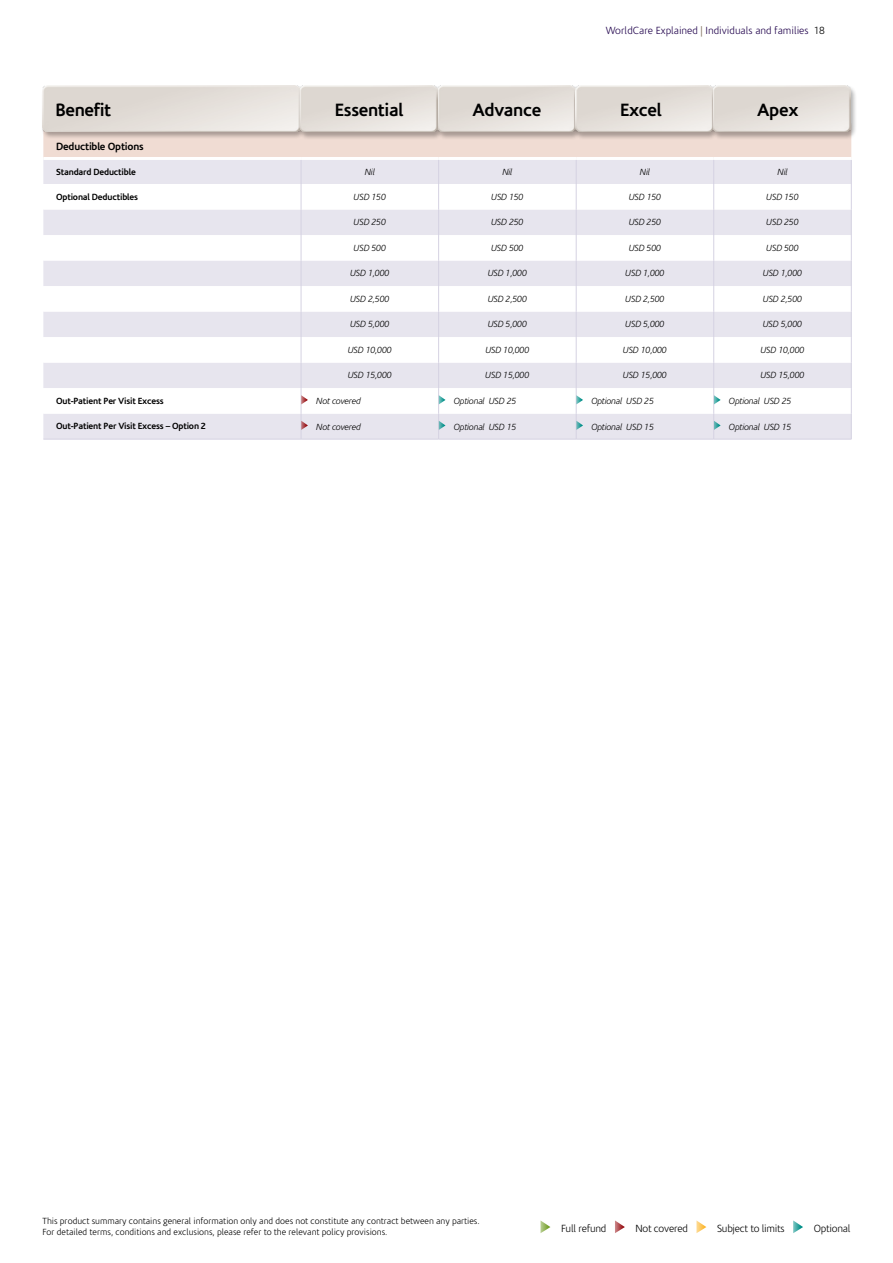
<style>
.page{position:relative;width:893px;height:1263px;background:#fff}
.page>*{position:absolute;margin:0;border:0;box-sizing:border-box;transform-origin:0 0}
.t1{font:700 18px "Corisande";letter-spacing:-.02em;color:#000}
.t2{font:300 10.5px "Corisande";color:#1f004b}
.t3{font:300 10.5px "Corisande";letter-spacing:-.02em;color:#000}
.t4{font:700 10.5px "Corisande";letter-spacing:-.02em;color:#000}
.t5{font:italic 300 9px "Corisande";letter-spacing:-.02em;color:#000}
.t6{font:300 9px/10.8px "Corisande";color:#000}
.t7{font:700 9px "Corisande";letter-spacing:-.02em;color:#000}
.s1{color:#7c6a55}
.s2{color:#000}
</style>
<div class="page">
<hr style="left:43px;top:439px;width:258px;height:1px;background:#d5d2e2">
<hr style="left:301px;top:439px;width:138px;height:1px;background:#d5d2e2">
<hr style="left:439px;top:439px;width:137px;height:1px;background:#d5d2e2">
<hr style="left:576px;top:439px;width:138px;height:1px;background:#d5d2e2">
<hr style="left:714px;top:439px;width:137px;height:1px;background:#d5d2e2">
<svg style="left:43px;top:139px;width:809px;height:300px"></svg>
<div style="left:41px;top:86px;width:264px;height:53px;background:#000;opacity:.3"></div>
<img style="left:43px;top:85px;width:255px;height:47px">
<div style="left:298px;top:85px;width:146px;height:55px;background:#000;opacity:.3"></div>
<div style="left:436px;top:85px;width:146px;height:55px;background:#000;opacity:.3"></div>
<div style="left:574px;top:85px;width:145px;height:55px;background:#000;opacity:.3"></div>
<div style="left:711px;top:85px;width:146px;height:55px;background:#000;opacity:.3"></div>
<svg style="left:540px;top:1220px;width:10px;height:13px"></svg>
<svg style="left:615px;top:1220px;width:10px;height:13px"></svg>
<svg style="left:793px;top:1220px;width:10px;height:13px"></svg>
<svg style="left:696px;top:1220px;width:10px;height:13px"></svg>
<p class="t2" style="left:606px;top:25px;width:221px">WorldCare Explained <span class="s1">|</span> Individuals and families <span class="s2">18</span></p>
<h1 class="t1" style="left:56px;top:99px;width:57px">Benefit</h1>
<h1 class="t1" style="left:335px;top:99px;width:70px">Essential</h1>
<h1 class="t1" style="left:473px;top:99px;width:70px">Advance</h1>
<h1 class="t1" style="left:620px;top:99px;width:43px">Excel</h1>
<h1 class="t1" style="left:757px;top:99px;width:43px">Apex</h1>
<p class="t4" style="left:56px;top:140px;width:89px">Deductible Options</p>
<p class="t7" style="left:56px;top:167px;width:81px">Standard Deductible</p>
<p class="t5" style="left:365px;top:167px;width:12px">Nil</p>
<p class="t5" style="left:502px;top:167px;width:12px">Nil</p>
<p class="t5" style="left:640px;top:167px;width:12px">Nil</p>
<p class="t5" style="left:777px;top:167px;width:12px">Nil</p>
<p class="t7" style="left:56px;top:192px;width:83px">Optional Deductibles</p>
<p class="t5" style="left:354px;top:192px;width:34px">USD 150</p>
<p class="t5" style="left:491px;top:192px;width:34px">USD 150</p>
<p class="t5" style="left:629px;top:192px;width:34px">USD 150</p>
<p class="t5" style="left:766px;top:192px;width:34px">USD 150</p>
<p class="t5" style="left:354px;top:217px;width:34px">USD 250</p>
<p class="t5" style="left:491px;top:217px;width:34px">USD 250</p>
<p class="t5" style="left:629px;top:217px;width:34px">USD 250</p>
<p class="t5" style="left:766px;top:217px;width:34px">USD 250</p>
<p class="t5" style="left:354px;top:243px;width:34px">USD 500</p>
<p class="t5" style="left:491px;top:243px;width:34px">USD 500</p>
<p class="t5" style="left:629px;top:243px;width:34px">USD 500</p>
<p class="t5" style="left:766px;top:243px;width:34px">USD 500</p>
<p class="t5" style="left:350px;top:268px;width:41px">USD 1,000</p>
<p class="t5" style="left:488px;top:268px;width:41px">USD 1,000</p>
<p class="t5" style="left:625px;top:268px;width:41px">USD 1,000</p>
<p class="t5" style="left:763px;top:268px;width:41px">USD 1,000</p>
<p class="t5" style="left:350px;top:294px;width:41px">USD 2,500</p>
<p class="t5" style="left:488px;top:294px;width:41px">USD 2,500</p>
<p class="t5" style="left:625px;top:294px;width:41px">USD 2,500</p>
<p class="t5" style="left:763px;top:294px;width:41px">USD 2,500</p>
<p class="t5" style="left:350px;top:319px;width:41px">USD 5,000</p>
<p class="t5" style="left:488px;top:319px;width:41px">USD 5,000</p>
<p class="t5" style="left:625px;top:319px;width:41px">USD 5,000</p>
<p class="t5" style="left:763px;top:319px;width:41px">USD 5,000</p>
<p class="t5" style="left:348px;top:345px;width:46px">USD 10,000</p>
<p class="t5" style="left:485px;top:345px;width:46px">USD 10,000</p>
<p class="t5" style="left:623px;top:345px;width:46px">USD 10,000</p>
<p class="t5" style="left:760px;top:345px;width:46px">USD 10,000</p>
<p class="t5" style="left:348px;top:370px;width:46px">USD 15,000</p>
<p class="t5" style="left:485px;top:370px;width:46px">USD 15,000</p>
<p class="t5" style="left:623px;top:370px;width:46px">USD 15,000</p>
<p class="t5" style="left:760px;top:370px;width:46px">USD 15,000</p>
<p class="t7" style="left:56px;top:396px;width:109px">Out-Patient Per Visit Excess</p>
<p class="t5" style="left:316px;top:397px;width:46px">Not covered</p>
<p class="t5" style="left:454px;top:397px;width:64px">Optional USD 25</p>
<p class="t5" style="left:591px;top:397px;width:64px">Optional USD 25</p>
<p class="t5" style="left:729px;top:397px;width:64px">Optional USD 25</p>
<p class="t7" style="left:56px;top:421px;width:151px">Out-Patient Per Visit Excess – Option 2</p>
<p class="t5" style="left:316px;top:422px;width:46px">Not covered</p>
<p class="t5" style="left:454px;top:422px;width:64px">Optional USD 15</p>
<p class="t5" style="left:591px;top:422px;width:64px">Optional USD 15</p>
<p class="t5" style="left:729px;top:422px;width:64px">Optional USD 15</p>
<p class="t6" style="left:43px;top:1216px;width:439px">This product summary contains general information only and does not constitute any contract between any parties.<br>For detailed terms, conditions and exclusions, please refer to the relevant policy provisions.</p>
<p class="t3" style="left:561px;top:1222px;width:47px">Full refund</p>
<p class="t3" style="left:635px;top:1222px;width:54px">Not covered</p>
<p class="t3" style="left:717px;top:1222px;width:69px">Subject to limits</p>
<p class="t3" style="left:814px;top:1222px;width:38px">Optional</p>
</div>
